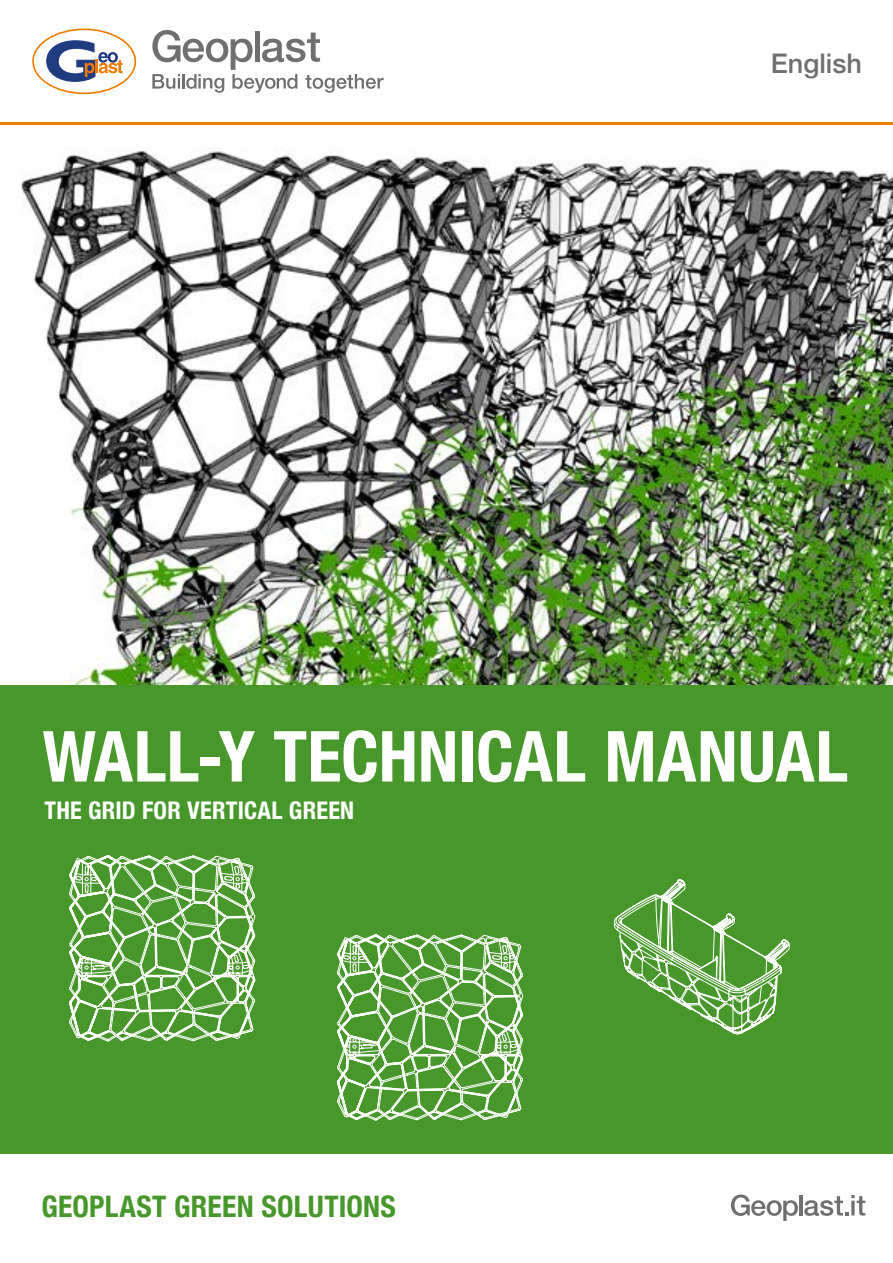
<style>
.page{position:relative;width:893px;height:1263px;background:#fff}
.page>*{position:absolute;margin:0;border:0;box-sizing:border-box;transform-origin:0 0}
.t1{font:700 condensed 70.5px "Helvetica Neue";color:#fff}
.t2{font:700 condensed 29.7px "Helvetica Neue";letter-spacing:.01em;color:#47972b}
.t3{font:500 27px "Helvetica Neue";color:#706f6f}
.t4{font:700 condensed 24.3px "Helvetica Neue";letter-spacing:.01em;color:#fff}
</style>
<div class="page">
<hr style="left:0;top:122px;width:893px;height:2px;background:#ec7c01">
<img style="left:21px;top:149px;width:872px;height:536px">
<div style="left:0;top:685px;width:893px;height:468px;background:#47972b"></div>
<svg style="left:731px;top:1194px;width:67px;height:27px"></svg>
<hr style="left:799px;top:1195px;width:4px;height:20px;background:#706f6f">
<svg style="left:804px;top:1195px;width:61px;height:21px"></svg>
<svg style="left:32px;top:29px;width:104px;height:65px"></svg>
<svg style="left:152px;top:30px;width:232px;height:63px"></svg>
<svg style="left:69px;top:855px;width:187px;height:187px"></svg>
<svg style="left:336px;top:934px;width:188px;height:187px"></svg>
<svg style="left:614px;top:878px;width:176px;height:157px"></svg>
<p class="t3" style="left:771px;top:41px;width:93px">English</p>
<h1 class="t1" style="left:43px;top:698px;width:807px">WALL-Y TECHNICAL MANUAL</h1>
<p class="t4" style="left:44px;top:790px;width:311px">THE GRID FOR VERTICAL GREEN</p>
<p class="t2" style="left:41px;top:1181px;width:356px">GEOPLAST GREEN SOLUTIONS</p>
</div>
